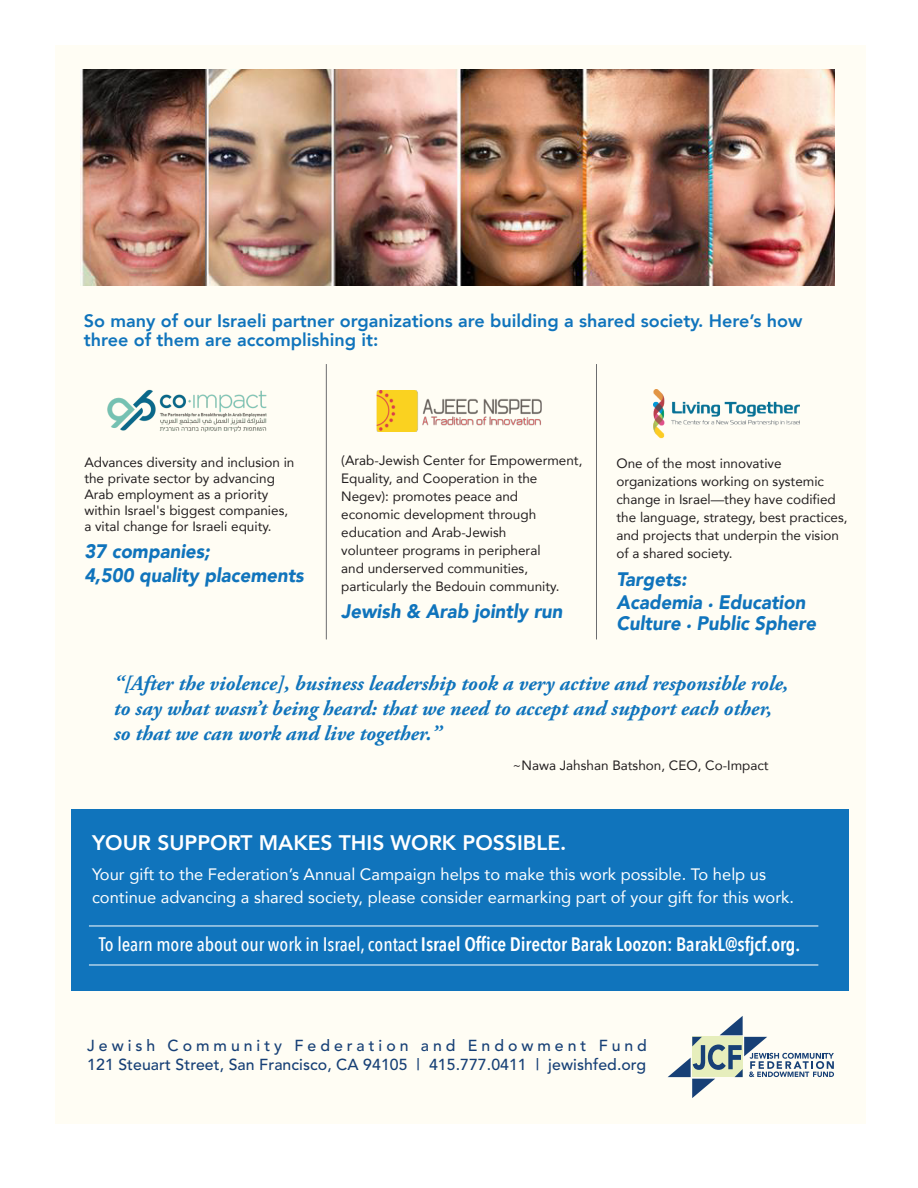
<style>
.page{position:relative;width:918px;height:1188px;background:#fff}
.page>*{position:absolute;margin:0;border:0;box-sizing:border-box;transform-origin:0 0}
.t1{font:italic 700 21px/25.2px "Adobe Garamond Pro";color:#1074bc}
.t2{font:800 21px "Avenir";color:#fff}
.t3{font:italic 900 19.5px/21.8px "Avenir";color:#1074bc;scale:.95 1}
.t4{font:600 19.5px "Avenir Next Condensed";letter-spacing:-.005em;color:#fff}
.t5{font:800 18px/19.5px "Avenir";color:#1074bc}
.t6{font:16.5px/22.5px "Avenir";color:#fff}
.t7{font:500 15.9px/19.4px "Avenir";letter-spacing:.005em;color:#174076}
.t8{font:13.5px/18px "Avenir";color:#231f20}
.s1{font-size:10.5px}
.s2{font-weight:500}
</style>
<div class="page">
<div style="left:55px;top:45px;width:811px;height:1079px;background:#fffdf4"></div>
<img style="left:107px;top:389px;width:160px;height:43px">
<img style="left:377px;top:391px;width:164px;height:40px">
<img style="left:653px;top:389px;width:147px;height:50px">
<div style="left:71px;top:809px;width:777px;height:181px;background:#1074bc"></div>
<svg style="left:668px;top:1016px;width:166px;height:82px"></svg>
<hr style="left:326px;top:364px;width:1px;height:275px;background:#6c6d70">
<hr style="left:596px;top:364px;width:1px;height:275px;background:#6c6d70">
<img style="left:81px;top:69px;width:753px;height:217px">
<hr style="left:89px;top:926px;width:729px;height:1px;background:#fff">
<hr style="left:89px;top:965px;width:729px;height:1px;background:#fff">
<h3 class="t5" style="left:84px;top:311px;width:720px">So many of our Israeli partner organizations are building a shared society. Here’s how three of them are accomplishing it:</h3>
<p class="t8" style="left:84px;top:453px;width:212px;line-height:16.2px">Advances diversity and inclusion in the private sector by advancing Arab employment as a priority within Israel's biggest companies, a vital change for Israeli equity.</p>
<h2 class="t3" style="left:84px;top:539px;width:233px;line-height:24px">37 companies;<br>4,500 quality placements</h2>
<p class="t8" style="left:341px;top:451px;width:243px">(Arab-Jewish Center for Empowerment,<br>Equality, and Cooperation in the<br>Negev): promotes peace and<br>economic development through education and Arab-Jewish<br>volunteer programs in peripheral<br>and underserved communities, particularly the Bedouin community.</p>
<h2 class="t3" style="left:341px;top:600px;width:234px">Jewish &amp; Arab jointly run</h2>
<p class="t8" style="left:616px;top:454px;width:233px">One of the most innovative organizations working on systemic change in Israel—they have codified the language, strategy, best practices, and projects that underpin the vision of a shared society.</p>
<h2 class="t3" style="left:616px;top:568px;width:212px">Targets:<br>Academia <span class="s1">•</span> Education<br>Culture <span class="s1">•</span> Public Sphere</h2>
<h1 class="t1" style="left:114px;top:671px;width:676px">“[After the violence], business leadership took a very active and responsible role, to say what wasn’t being heard: that we need to accept and support each other, so that we can work and live together.”</h1>
<p class="t8" style="left:513px;top:756px;width:258px">~Nawa Jahshan Batshon, CEO, Co-Impact</p>
<h1 class="t2" style="left:92px;top:827px;width:476px">YOUR SUPPORT MAKES THIS WORK POSSIBLE.</h1>
<p class="t6" style="left:92px;top:863px;width:704px">Your gift to the Federation’s Annual Campaign helps to make this work possible. To help us continue advancing a shared society, please consider earmarking part of your gift for this work.</p>
<h2 class="t4" style="left:99px;top:927px;width:703px"><span class="s2">To learn more about our work in Israel, contact</span> Israel Office Director Barak Loozon: BarakL@sfjcf.org.</h2>
<p class="t7" style="left:87px;top:1036px;width:561px">Jewish Community Federation and Endowment Fund<br>121 Steuart Street, San Francisco, CA 94105 | 415.777.0411 | jewishfed.org</p>
</div>
